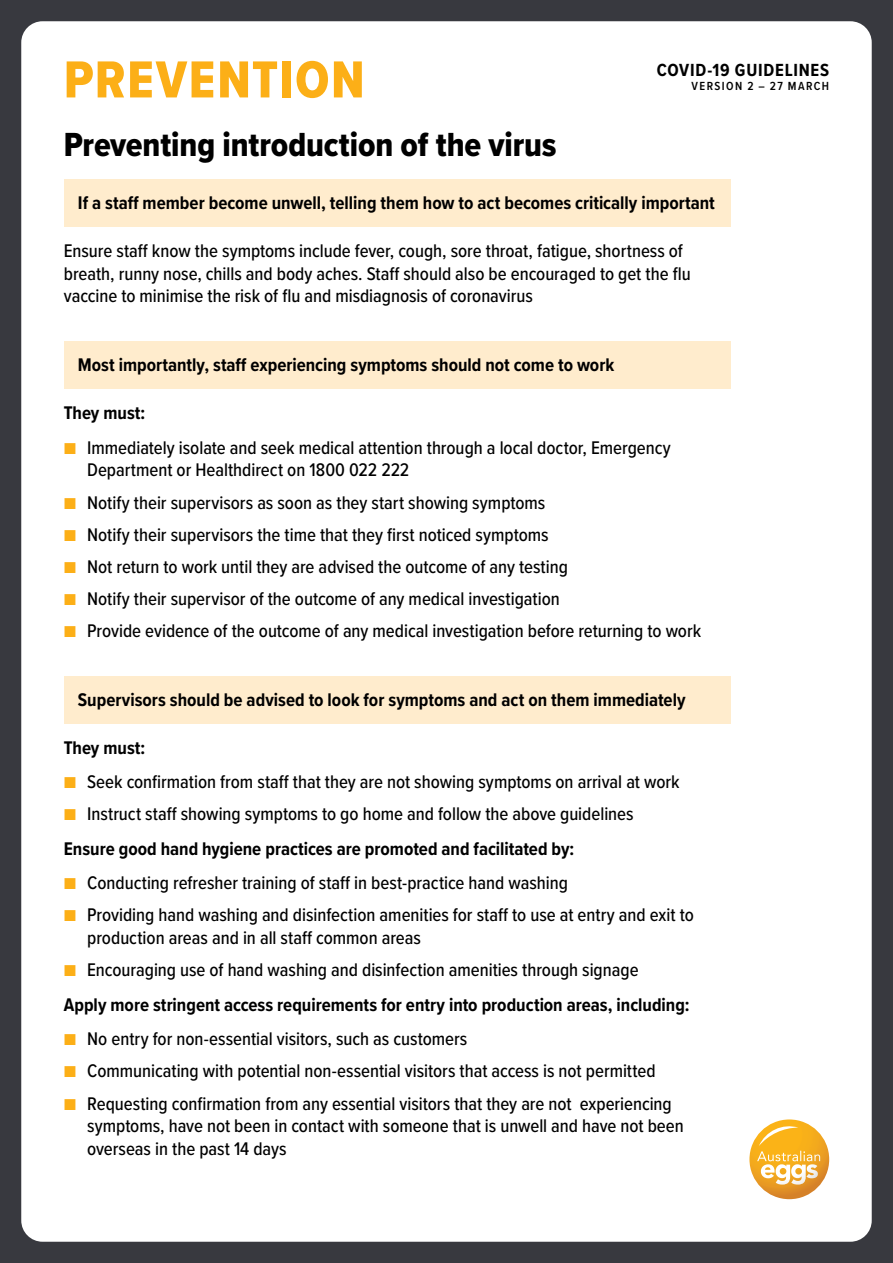
<style>
.page{position:relative;width:893px;height:1263px;background:#38393f}
.page>*{position:absolute;margin:0;border:0;box-sizing:border-box;transform-origin:0 0}
.t1{font:54px "Proxima Nova Cond Extrabld";letter-spacing:.03em;color:#fcaf17}
.t2{font:34.65px "Proxima Nova Cond Extrabld";letter-spacing:-.005em;color:#000}
.t3{font:500 18.9px/22.8px "Proxima Nova Cond";color:#000}
.t4{font:700 18.9px/34.5px "Proxima Nova Cond";color:#000}
.t5{font:700 18.15px "Proxima Nova Cond";letter-spacing:.045em;color:#000}
.t6{font:600 12.15px "Proxima Nova Cond";letter-spacing:.115em;color:#000}
.s1{color:#fcaf17}
.s2{font-weight:700}
.s3{font-weight:500;color:#fcaf17}
.s4{font-weight:500}
</style>
<div class="page">
<div style="left:21px;top:21px;width:851px;height:1221px;background:#fff;border-radius:21px"></div>
<div style="left:64px;top:180px;width:666px;height:47px;background:#ffeccd"></div>
<div style="left:64px;top:342px;width:666px;height:47px;background:#ffeccd"></div>
<div style="left:64px;top:676px;width:666px;height:47px;background:#ffeccd"></div>
<svg style="left:749px;top:1119px;width:80px;height:80px"></svg>
<svg style="left:757px;top:1123px;width:63px;height:61px"></svg>
<h1 class="t1" style="left:64px;top:40px;width:302px">PREVENTION</h1>
<h2 class="t2" style="left:64px;top:119px;width:494px">Preventing introduction of the virus</h2>
<p class="t4" style="left:78px;top:185px;width:639px">If a staff member become unwell, telling them how to act becomes critically important</p>
<p class="t3" style="left:64px;top:239px;width:628px">Ensure staff know the symptoms include fever, cough, sore throat, fatigue, shortness of breath, runny nose, chills and body aches. Staff should also be encouraged to get the flu vaccine to minimise the risk of flu and misdiagnosis of coronavirus</p>
<p class="t5" style="left:657px;top:57px;width:174px">COVID-19 GUIDELINES</p>
<p class="t6" style="left:691px;top:77px;width:139px">VERSION 2 – 27 MARCH</p>
<p class="t4" style="left:78px;top:347px;width:538px">Most importantly, staff experiencing symptoms should not come to work</p>
<p class="t4" style="left:64px;top:395px;width:83px">They must:</p>
<p class="t3" style="left:87px;top:435px;width:585px;text-indent:-23px"><span class="s1">■</span> Immediately isolate and seek medical attention through a local doctor, Emergency<br>Department or Healthdirect on 1800 022 222</p>
<p class="t3" style="left:64px;top:490px;width:483px"><span class="s1">■</span> Notify their supervisors as soon as they start showing symptoms</p>
<p class="t3" style="left:64px;top:522px;width:486px"><span class="s1">■</span> Notify their supervisors the time that they first noticed symptoms</p>
<p class="t3" style="left:64px;top:554px;width:506px"><span class="s1">■</span> Not return to work until they are advised the outcome of any testing</p>
<p class="t3" style="left:64px;top:587px;width:497px"><span class="s1">■</span> Notify their supervisor of the outcome of any medical investigation</p>
<p class="t3" style="left:64px;top:619px;width:639px"><span class="s1">■</span> Provide evidence of the outcome of any medical investigation before returning to work</p>
<p class="t4" style="left:78px;top:682px;width:609px">Supervisors should be advised to look for symptoms and act on them immediately</p>
<p class="t4" style="left:64px;top:730px;width:83px">They must:</p>
<p class="t3" style="left:64px;top:770px;width:617px"><span class="s1">■</span> Seek confirmation from staff that they are not showing symptoms on arrival at work</p>
<p class="t3" style="left:64px;top:796px;width:571px;line-height:34.5px"><span class="s1">■</span> Instruct staff showing symptoms to go home and follow the above guidelines<br><span class="s2">Ensure good hand hygiene practices are promoted and facilitated by:</span></p>
<p class="t3" style="left:64px;top:871px;width:506px"><span class="s1">■</span> Conducting refresher training of staff in best-practice hand washing</p>
<p class="t3" style="left:87px;top:903px;width:608px;text-indent:-23px"><span class="s1">■</span> Providing hand washing and disinfection amenities for staff to use at entry and exit to production areas and in all staff common areas</p>
<p class="t4" style="left:64px;top:952px;width:627px"><span class="s3">■</span> <span class="s4">Encouraging use of hand washing and disinfection amenities through signage<br></span>Apply more stringent access requirements for entry into production areas, including:</p>
<p class="t3" style="left:64px;top:1027px;width:405px"><span class="s1">■</span> No entry for non-essential visitors, such as customers</p>
<p class="t3" style="left:64px;top:1059px;width:593px"><span class="s1">■</span> Communicating with potential non-essential visitors that access is not permitted</p>
<p class="t3" style="left:87px;top:1091px;width:598px;text-indent:-23px"><span class="s1">■</span> Requesting confirmation from any essential visitors that they are not experiencing symptoms, have not been in contact with someone that is unwell and have not been overseas in the past 14 days</p>
</div>
